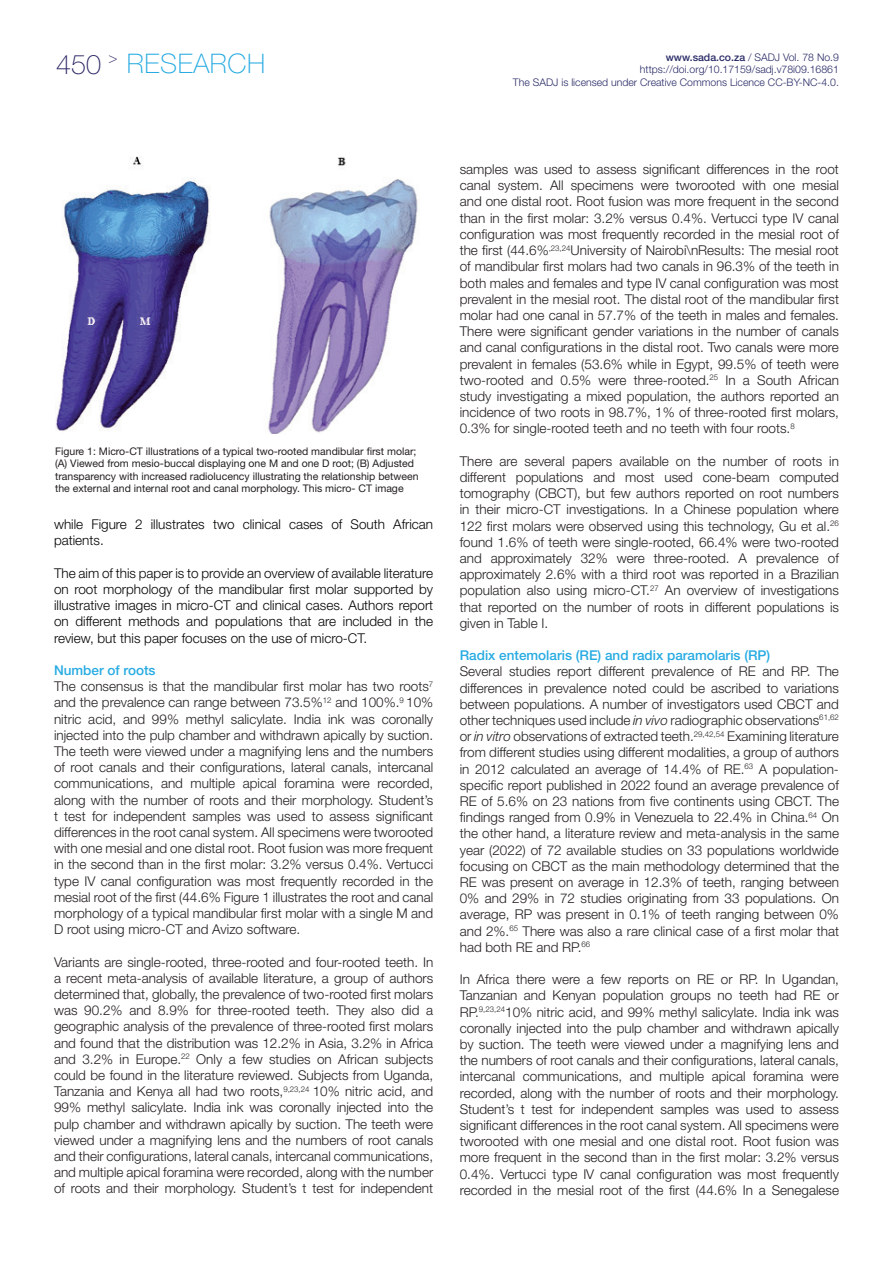
<style>
.page{position:relative;width:893px;height:1263px;background:#fff}
.page>*{position:absolute;margin:0;border:0;box-sizing:border-box;transform-origin:0 0}
.t1{font:100 27px "Helvetica Neue LT Std";letter-spacing:.02em;color:#27abe2}
.t2{font:100 15px "Helvetica Neue LT Std";color:#282463}
.t3{font:300 13.5px/16.2px "Helvetica Neue LT Std";color:#231f20;text-align:justify}
.t4{font:300 13.5px/16.2px "Helvetica Neue LT Std";color:#040503}
.t5{font:500 13.5px "Helvetica Neue LT Std";color:#27abe2}
.t6{font:10.5px/12.6px "Helvetica Neue LT Std";color:#231f20}
.t7{font:300 10.5px/12.6px "Helvetica Neue LT Std";color:#282a66;text-align:right}
.s1{font-weight:500}
.s2{color:#282463}
.s3{font-weight:500;color:#27abe2}
.s4{font-style:italic}
</style>
<div class="page">
<img style="left:55px;top:156px;width:363px;height:278px">
<p class="t2" style="left:109px;top:50px;width:10px">&gt;</p>
<p class="t7" style="left:513px;top:51px;width:327px"><span class="s1">www.sada.co.za</span> / SADJ Vol. 78 No.9 https://doi.org/10.17159/sadj.v78i09.16861<br>The SADJ is licensed under Creative Commons Licence CC-BY-NC-4.0.</p>
<h1 class="t1" style="left:56px;top:48px;width:211px"><span class="s2">450</span> RESEARCH</h1>
<p class="t6" style="left:55px;top:444px;width:365px">Figure 1: Micro-CT illustrations of a typical two-rooted mandibular first molar; (A) Viewed from mesio-buccal displaying one M and one D root; (B) Adjusted transparency with increased radiolucency illustrating the relationship between the external and internal root and canal morphology. This micro- CT image</p>
<p class="t4" style="left:54px;top:516px;width:381px">while Figure 2 illustrates two clinical cases of South African patients.</p>
<p class="t4" style="left:54px;top:565px;width:381px;text-align:justify">The aim of this paper is to provide an overview of available literature on root morphology of the mandibular first molar supported by illustrative images in micro-CT and clinical cases. Authors report on different methods and populations that are included in the review, but this paper focuses on the use of micro-CT.</p>
<p class="t3" style="left:54px;top:662px;width:381px;text-align:left"><span class="s3">Number of roots<br></span>The consensus is that the mandibular first molar has two roots<sup>7 </sup>and the prevalence can range between 73.5%<sup>12</sup> and 100%.<sup>9</sup> 10% nitric acid, and 99% methyl salicylate. India ink was coronally injected into the pulp chamber and withdrawn apically by suction.<br>The teeth were viewed under a magnifying lens and the numbers of root canals and their configurations, lateral canals, intercanal communications, and multiple apical foramina were recorded, along with the number of roots and their morphology. Student’s t test for independent samples was used to assess significant differences in the root canal system. All specimens were tworooted with one mesial and one distal root. Root fusion was more frequent in the second than in the first molar: 3.2% versus 0.4%. Vertucci type IV canal configuration was most frequently recorded in the mesial root of the first (44.6% Figure 1 illustrates the root and canal morphology of a typical mandibular first molar with a single M and D root using micro-CT and Avizo software.</p>
<p class="t3" style="left:54px;top:953px;width:381px">Variants are single-rooted, three-rooted and four-rooted teeth. In a recent meta-analysis of available literature, a group of authors determined that, globally, the prevalence of two-rooted first molars was 90.2% and 8.9% for three-rooted teeth. They also did a geographic analysis of the prevalence of three-rooted first molars and found that the distribution was 12.2% in Asia, 3.2% in Africa and 3.2% in Europe.<sup>22</sup> Only a few studies on African subjects could be found in the literature reviewed. Subjects from Uganda, Tanzania and Kenya all had two roots,<sup>9,23,24</sup> 10% nitric acid, and 99% methyl salicylate. India ink was coronally injected into the pulp chamber and withdrawn apically by suction. The teeth were viewed under a magnifying lens and the numbers of root canals and their configurations, lateral canals, intercanal communications, and multiple apical foramina were recorded, along with the number of roots and their morphology. Student’s t test for independent</p>
<p class="t3" style="left:460px;top:161px;width:381px">samples was used to assess significant differences in the root canal system. All specimens were tworooted with one mesial and one distal root. Root fusion was more frequent in the second than in the first molar: 3.2% versus 0.4%. Vertucci type IV canal configuration was most frequently recorded in the mesial root of the first (44.6%<sup>,23,24</sup>University of Nairobi\nResults: The mesial root of mandibular first molars had two canals in 96.3% of the teeth in both males and females and type IV canal configuration was most prevalent in the mesial root. The distal root of the mandibular first molar had one canal in 57.7% of the teeth in males and females.<br>There were significant gender variations in the number of canals and canal configurations in the distal root. Two canals were more prevalent in females (53.6% while in Egypt, 99.5% of teeth were two-rooted and 0.5% were three-rooted.<sup>25</sup> In a South African study investigating a mixed population, the authors reported an incidence of two roots in 98.7%, 1% of three-rooted first molars, 0.3% for single-rooted teeth and no teeth with four roots.<sup>8</sup></p>
<p class="t3" style="left:460px;top:452px;width:381px">There are several papers available on the number of roots in different populations and most used cone-beam computed tomography (CBCT), but few authors reported on root numbers in their micro-CT investigations. In a Chinese population where 122 first molars were observed using this technology, Gu et al.<sup>26 </sup>found 1.6% of teeth were single-rooted, 66.4% were two-rooted and approximately 32% were three-rooted. A prevalence of approximately 2.6% with a third root was reported in a Brazilian population also using micro-CT.<sup>27</sup> An overview of investigations that reported on the number of roots in different populations is given in Table I.</p>
<p class="t5" style="left:460px;top:647px;width:312px">Radix entemolaris (RE) and radix paramolaris (RP)</p>
<p class="t3" style="left:460px;top:663px;width:381px">Several studies report different prevalence of RE and RP. The differences in prevalence noted could be ascribed to variations between populations. A number of investigators used CBCT and other techniques used include <span class="s4">in vivo</span> radiographic observations<sup>61,62 </sup>or <span class="s4">in vitro</span> observations of extracted teeth.<sup>29,42,54</sup> Examining literature from different studies using different modalities, a group of authors in 2012 calculated an average of 14.4% of RE.<sup>63</sup> A population&shy;specific report published in 2022 found an average prevalence of RE of 5.6% on 23 nations from five continents using CBCT. The findings ranged from 0.9% in Venezuela to 22.4% in China.<sup>64</sup> On the other hand, a literature review and meta-analysis in the same year (2022) of 72 available studies on 33 populations worldwide focusing on CBCT as the main methodology determined that the RE was present on average in 12.3% of teeth, ranging between 0% and 29% in 72 studies originating from 33 populations. On average, RP was present in 0.1% of teeth ranging between 0% and 2%.<sup>65</sup> There was also a rare clinical case of a first molar that had both RE and RP.<sup>66</sup></p>
<p class="t3" style="left:460px;top:971px;width:381px">In Africa there were a few reports on RE or RP. In Ugandan, Tanzanian and Kenyan population groups no teeth had RE or RP.<sup>9,23,24</sup>10% nitric acid, and 99% methyl salicylate. India ink was coronally injected into the pulp chamber and withdrawn apically by suction. The teeth were viewed under a magnifying lens and the numbers of root canals and their configurations, lateral canals, intercanal communications, and multiple apical foramina were recorded, along with the number of roots and their morphology.<br>Student’s t test for independent samples was used to assess significant differences in the root canal system. All specimens were tworooted with one mesial and one distal root. Root fusion was more frequent in the second than in the first molar: 3.2% versus 0.4%. Vertucci type IV canal configuration was most frequently recorded in the mesial root of the first (44.6% In a Senegalese</p>
</div>
